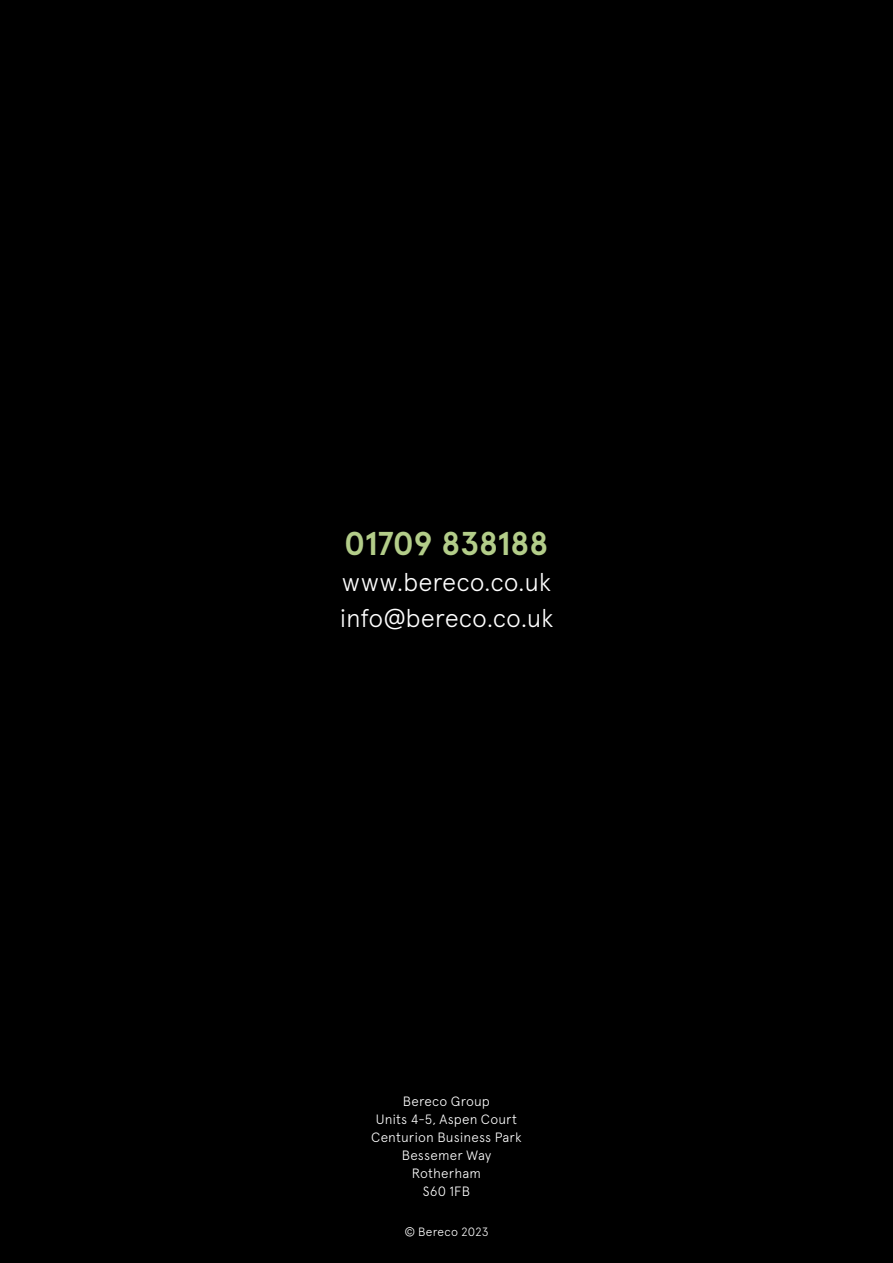
<style>
.page{position:relative;width:893px;height:1263px;background:#000}
.page>*{position:absolute;margin:0;border:0;box-sizing:border-box;transform-origin:0 0}
.t1{font:700 33px "Apercu";letter-spacing:-.02em;color:#b3cd89}
.t2{font:300 25.5px/36px "Apercu";letter-spacing:-.005em;color:#fff}
.t3{font:300 13.5px/18px "Apercu";letter-spacing:.01em;color:#fff;text-align:center}
.t4{font:300 12px "Apercu";letter-spacing:.01em;color:#fff}
</style>
<div class="page">
<h1 class="t1" style="left:344px;top:523px;width:206px">01709 838188</h1>
<h2 class="t2" style="left:339px;top:564px;width:216px">www.bereco.co.uk info@bereco.co.uk</h2>
<p class="t3" style="left:371px;top:1092px;width:152px">Bereco Group<br>Units 4-5, Aspen Court<br>Centurion Business Park<br>Bessemer Way<br>Rotherham<br>S60 1FB</p>
<p class="t4" style="left:404px;top:1224px;width:86px">© Bereco 2023</p>
</div>
